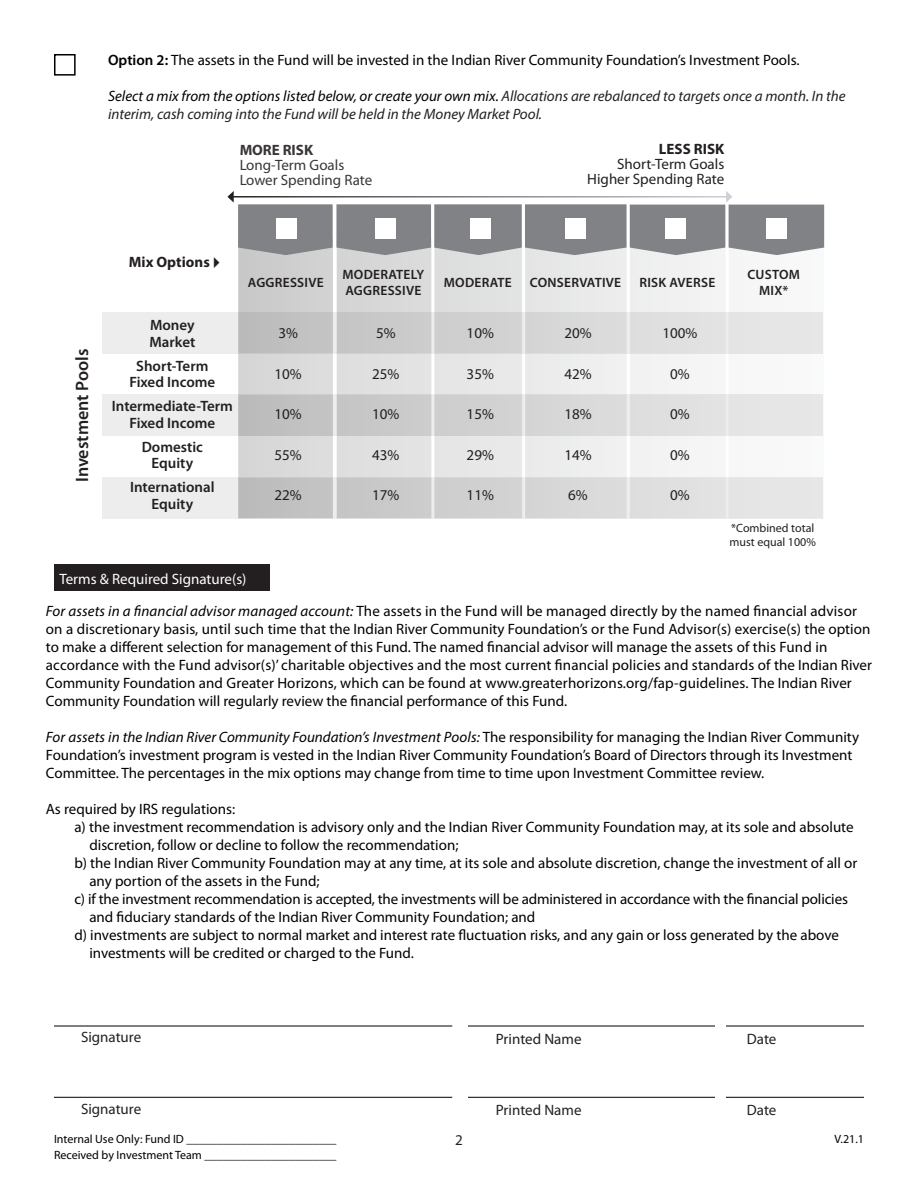
<style>
.page{position:relative;width:918px;height:1188px;background:#fff}
.page>*{position:absolute;margin:0;border:0;box-sizing:border-box;transform-origin:0 0}
.t1{font:600 18px "Myriad Pro";color:#231f20}
.t2{font:15px/18px "Myriad Pro";color:#000}
.t3{font:15px/15px "Myriad Pro";color:#231f20}
.t4{font:italic 15px/18px "Myriad Pro";color:#231f20}
.t5{font:600 15px/16.5px "Myriad Pro";color:#231f20;text-align:center}
.t6{font:15px "Myriad Pro";color:#fff}
.t7{font:700 15px "Myriad Pro";color:#231f20}
.t8{font:600 13.5px/16.2px "Myriad Pro";letter-spacing:.02em;color:#231f20}
.t9{font:12px "Myriad Pro";color:#000}
.t10{font:12px/14.4px "Myriad Pro";color:#231f20}
.s1{font-weight:600}
.s2{color:#000}
.s3{font-style:italic}
</style>
<div class="page">
<div style="left:54px;top:54px;width:22px;height:22px;border:2px solid #000"></div>
<div style="left:54px;top:564px;width:216px;height:27px;background:#231f20"></div>
<hr style="left:54px;top:1026px;width:398px;height:1px;background:#000">
<hr style="left:468px;top:1026px;width:396px;height:1px;background:#000">
<div style="left:715px;top:1011px;width:11px;height:47px;background:#fff"></div>
<hr style="left:54px;top:1097px;width:398px;height:1px;background:#000">
<hr style="left:468px;top:1097px;width:396px;height:1px;background:#000">
<div style="left:715px;top:1082px;width:11px;height:48px;background:#fff"></div>
<img style="left:238px;top:255px;width:540px;height:57px">
<div style="left:238px;top:354px;width:585px;height:41px;background:linear-gradient(to right,#d8d8d9,#fdfdfd)"></div>
<svg style="left:103px;top:395px;width:720px;height:41px;background:#d9d9d9"></svg>
<div style="left:238px;top:436px;width:585px;height:41px;background:linear-gradient(to right,#d8d8d9,#fdfdfd)"></div>
<svg style="left:103px;top:477px;width:720px;height:41px;background:#d9d9d9"></svg>
<svg style="left:103px;top:312px;width:720px;height:42px;background:#d9d9d9"></svg>
<svg style="left:227px;top:191px;width:597px;height:64px"></svg>
<div style="left:276px;top:219px;width:21px;height:20px;background:#fff"></div>
<div style="left:375px;top:219px;width:20px;height:20px;background:#fff"></div>
<div style="left:470px;top:219px;width:20px;height:20px;background:#fff"></div>
<div style="left:566px;top:219px;width:20px;height:20px;background:#fff"></div>
<div style="left:666px;top:219px;width:20px;height:20px;background:#fff"></div>
<div style="left:766px;top:219px;width:20px;height:20px;background:#fff"></div>
<p class="t2" style="left:108px;top:51px;width:693px"><span class="s1">Option 2:</span> The assets in the Fund will be invested in the Indian River Community Foundation’s Investment Pools.</p>
<p class="t4" style="left:108px;top:87px;width:739px"><span class="s2">Select a mix from the options listed below, or create your own mix.</span> Allocations are rebalanced to targets once a month. In the interim, cash coming into the Fund will be held in the Money Market Pool.</p>
<p class="t7" style="left:239px;top:140px;width:75px">MORE RISK</p>
<p class="t3" style="left:239px;top:157px;width:134px">Long-Term Goals<br>Lower Spending Rate</p>
<p class="t7" style="left:659px;top:140px;width:67px">LESS RISK</p>
<p class="t3" style="left:617px;top:157px;width:109px">Short-Term Goals</p>
<p class="t3" style="left:587px;top:172px;width:139px">Higher Spending Rate</p>
<p class="t1" style="left:71px;top:482px;width:135px;rotate:-90deg">Investment Pools</p>
<p class="t7" style="left:129px;top:252px;width:83px">Mix Options</p>
<p class="t5" style="left:150px;top:316px;width:46px">Money</p>
<p class="t5" style="left:149px;top:333px;width:47px">Market</p>
<p class="t5" style="left:136px;top:357px;width:74px">Short-Term</p>
<p class="t5" style="left:129px;top:373px;width:87px">Fixed Income</p>
<p class="t8" style="left:248px;top:274px;width:77px">AGGRESSIVE</p>
<p class="t8" style="left:343px;top:266px;width:83px">MODERATELY<br>AGGRESSIVE</p>
<p class="t8" style="left:444px;top:274px;width:70px">MODERATE</p>
<p class="t8" style="left:530px;top:274px;width:93px">CONSERVATIVE</p>
<p class="t8" style="left:639px;top:274px;width:77px">RISK AVERSE</p>
<p class="t8" style="left:747px;top:266px;width:54px;text-align:center">CUSTOM<br>MIX*</p>
<p class="t3" style="left:278px;top:326px;width:21px">3%</p>
<p class="t3" style="left:376px;top:326px;width:21px">5%</p>
<p class="t3" style="left:467px;top:326px;width:29px">10%</p>
<p class="t3" style="left:564px;top:326px;width:29px">20%</p>
<p class="t3" style="left:662px;top:326px;width:36px">100%</p>
<p class="t3" style="left:275px;top:366px;width:29px">10%</p>
<p class="t3" style="left:372px;top:366px;width:29px">25%</p>
<p class="t3" style="left:467px;top:366px;width:29px">35%</p>
<p class="t3" style="left:564px;top:366px;width:29px">42%</p>
<p class="t3" style="left:670px;top:366px;width:21px">0%</p>
<p class="t5" style="left:112px;top:397px;width:123px">Intermediate-Term<br>Fixed Income</p>
<p class="t3" style="left:275px;top:407px;width:29px">10%</p>
<p class="t3" style="left:372px;top:407px;width:29px">10%</p>
<p class="t3" style="left:467px;top:407px;width:29px">15%</p>
<p class="t3" style="left:564px;top:407px;width:29px">18%</p>
<p class="t3" style="left:670px;top:407px;width:21px">0%</p>
<p class="t5" style="left:142px;top:438px;width:63px">Domestic</p>
<p class="t5" style="left:152px;top:454px;width:43px">Equity</p>
<p class="t3" style="left:275px;top:447px;width:29px">55%</p>
<p class="t3" style="left:372px;top:447px;width:29px">43%</p>
<p class="t3" style="left:467px;top:447px;width:29px">29%</p>
<p class="t3" style="left:564px;top:447px;width:29px">14%</p>
<p class="t3" style="left:670px;top:447px;width:21px">0%</p>
<p class="t5" style="left:130px;top:478px;width:86px">International</p>
<p class="t5" style="left:152px;top:495px;width:43px">Equity</p>
<p class="t3" style="left:275px;top:488px;width:29px">22%</p>
<p class="t3" style="left:372px;top:488px;width:29px">17%</p>
<p class="t3" style="left:467px;top:488px;width:29px">11%</p>
<p class="t3" style="left:568px;top:488px;width:21px">6%</p>
<p class="t3" style="left:670px;top:488px;width:21px">0%</p>
<p class="t10" style="left:730px;top:520px;width:88px">*Combined total must equal 100%</p>
<p class="t6" style="left:59px;top:569px;width:189px">Terms &amp; Required Signature(s)</p>
<p class="t2" style="left:46px;top:602px;width:828px"><span class="s3">For assets in a financial advisor managed account:</span> The assets in the Fund will be managed directly by the named financial advisor on a discretionary basis, until such time that the Indian River Community Foundation’s or the Fund Advisor(s) exercise(s) the option to make a different selection for management of this Fund. The named financial advisor will manage the assets of this Fund in accordance with the Fund advisor(s)’ charitable objectives and the most current financial policies and standards of the Indian River Community Foundation and Greater Horizons, which can be found at www.greaterhorizons.org/fap-guidelines. The Indian River Community Foundation will regularly review the financial performance of this Fund.</p>
<p class="t2" style="left:46px;top:728px;width:815px"><span class="s3">For assets in the Indian River Community Foundation’s Investment Pools:</span> The responsibility for managing the Indian River Community<br>Foundation’s investment program is vested in the Indian River Community Foundation’s Board of Directors through its Investment<br>Committee. The percentages in the mix options may change from time to time upon Investment Committee review.</p>
<p class="t2" style="left:46px;top:800px;width:191px">As required by IRS regulations:</p>
<p class="t2" style="left:89px;top:818px;width:766px;text-indent:-15px">a) the investment recommendation is advisory only and the Indian River Community Foundation may, at its sole and absolute discretion, follow or decline to follow the recommendation;</p>
<p class="t2" style="left:89px;top:854px;width:769px;text-indent:-15px">b) the Indian River Community Foundation may at any time, at its sole and absolute discretion, change the investment of all or any portion of the assets in the Fund;</p>
<p class="t2" style="left:89px;top:890px;width:760px;text-indent:-15px">c) if the investment recommendation is accepted, the investments will be administered in accordance with the financial policies and fiduciary standards of the Indian River Community Foundation; and</p>
<p class="t2" style="left:89px;top:926px;width:751px;text-indent:-15px">d) investments are subject to normal market and interest rate fluctuation risks, and any gain or loss generated by the above investments will be credited or charged to the Fund.</p>
<p class="t3" style="left:81px;top:1030px;width:62px">Signature</p>
<p class="t3" style="left:496px;top:1031px;width:87px">Printed Name</p>
<p class="t3" style="left:747px;top:1031px;width:31px">Date</p>
<p class="t3" style="left:81px;top:1101px;width:62px">Signature</p>
<p class="t3" style="left:496px;top:1102px;width:87px">Printed Name</p>
<p class="t3" style="left:747px;top:1102px;width:31px">Date</p>
<p class="t9" style="left:54px;top:1132px;width:284px">Internal Use Only: Fund ID _________________________</p>
<p class="t3" style="left:455px;top:1132px;width:9px">2</p>
<p class="t9" style="left:54px;top:1148px;width:284px">Received by Investment Team ______________________</p>
<p class="t9" style="left:835px;top:1132px;width:31px">V.21.1</p>
</div>
